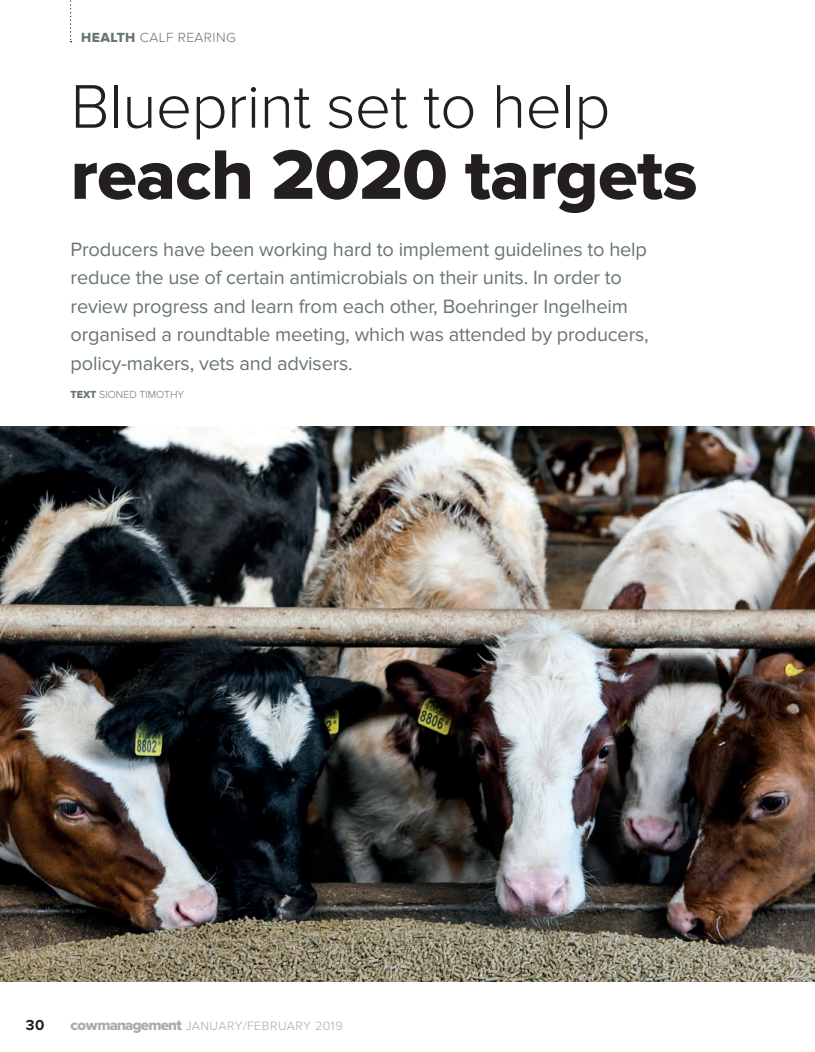
<style>
.page{position:relative;width:815px;height:1052px;background:#fff}
.page>*{position:absolute;margin:0;border:0;box-sizing:border-box;transform-origin:0 0}
.t1{font:72.5px "Proxima Nova Extrabld";letter-spacing:-.01em;color:#231f20}
.t2{font:300 63.75px "Proxima Nova";letter-spacing:-.01em;color:#231f20}
.t3{font:20px/28.5px "Proxima Nova";letter-spacing:-.01em;color:#687575}
.t4{font:700 15px "Proxima Nova";color:#231f20}
.t5{font:300 13.75px "Proxima Nova";letter-spacing:.03em;color:#687575}
.t6{font:300 12.5px "Proxima Nova";letter-spacing:.04em;color:#a6acac}
.t7{font:300 10.62px "Proxima Nova";color:#687575}
.s1{font-family:"Proxima Nova Extrabld";font-weight:400}
.s2{font-family:"Proxima Nova Extrabld";font-weight:400;font-size:15px}
</style>
<div class="page">
<img style="left:0;top:427px;width:814px;height:554px">
<svg style="left:70px;top:0;width:2px;height:42px"></svg>
<p class="t5" style="left:81px;top:30px;width:156px"><span class="s1">HEALTH</span> CALF REARING</p>
<h2 class="t2" style="left:71px;top:70px;width:541px">Blueprint set to help</h2>
<h1 class="t1" style="left:71px;top:133px;width:628px">reach 2020 targets</h1>
<p class="t3" style="left:71px;top:235px;width:579px">Producers have been working hard to implement guidelines to help reduce the use of certain antimicrobials on their units. In order to review progress and learn from each other, Boehringer Ingelheim organised a roundtable meeting, which was attended by producers, policy-makers, vets and advisers.</p>
<p class="t7" style="left:71px;top:388px;width:115px"><span class="s1">TEXT</span> SIONED TIMOTHY</p>
<p class="t4" style="left:26px;top:1016px;width:20px">30</p>
<p class="t6" style="left:71px;top:1018px;width:273px"><span class="s2">cowmanagement</span> JANUARY/FEBRUARY 2019</p>
</div>
